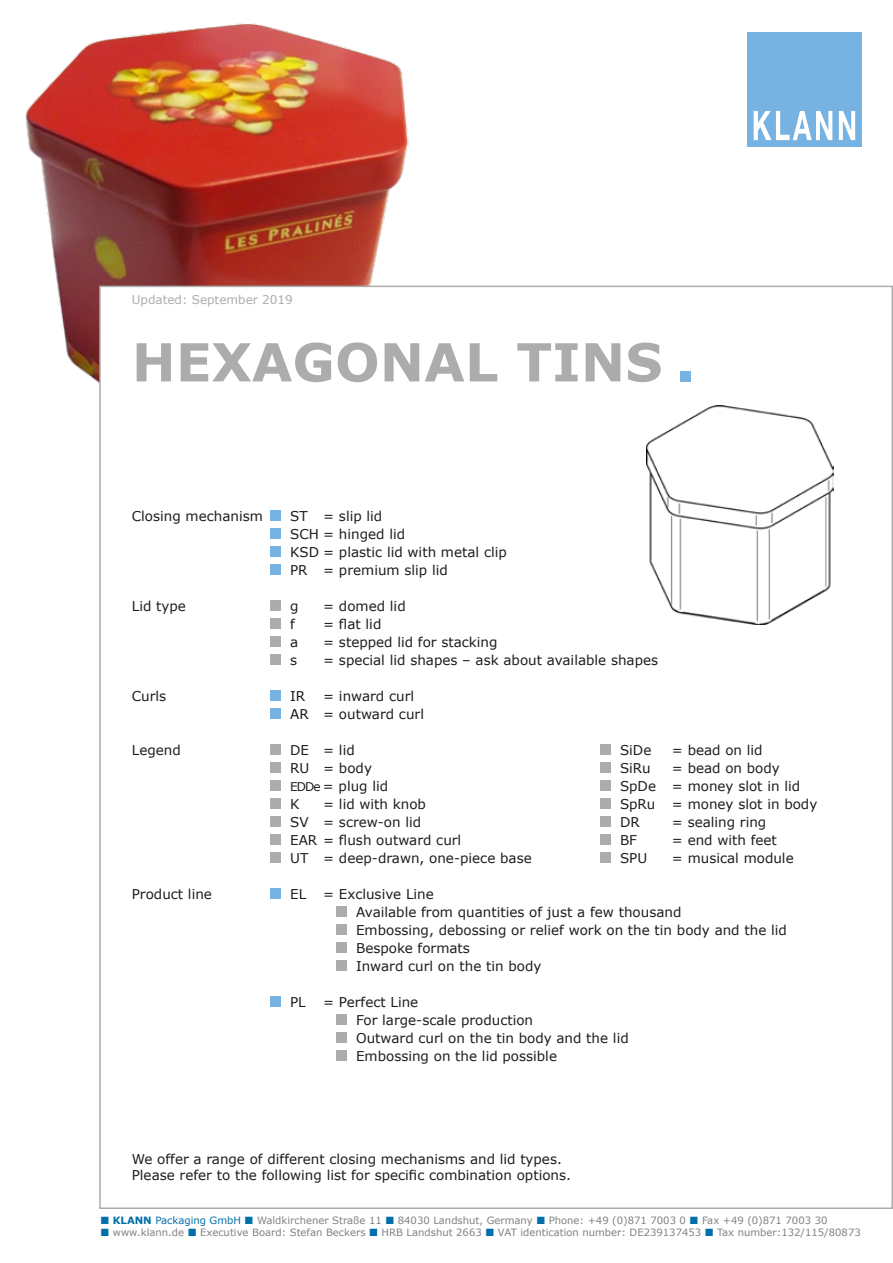
<style>
.page{position:relative;width:893px;height:1263px;background:#fff}
.page>*{position:absolute;margin:0;border:0;box-sizing:border-box;transform-origin:0 0}
.t1{font:700 52.5px "Verdana";color:#abacac}
.t2{font:13.5px/18px "Verdana";color:#1d1d1b}
.t3{font:12px "Verdana";color:#abacac}
.t4{font:10.05px "Verdana";color:#808180}
.t5{font:10.05px "Verdana";color:#006fa9}
.s1{font-size:12px}
.s2{font-weight:700}
</style>
<div class="page">
<div style="left:747px;top:32px;width:115px;height:115px;background:#76b2e2"></div>
<svg style="left:754px;top:111px;width:78px;height:29px"></svg>
<svg style="left:839px;top:111px;width:16px;height:29px"></svg>
<img style="left:25px;top:23px;width:471px;height:360px">
<div style="left:100px;top:286px;width:792px;height:922px;background:#fff"></div>
<div style="left:680px;top:371px;width:11px;height:10px;background:#76b2e2"></div>
<img style="left:647px;top:406px;width:186px;height:219px">
<div style="left:270px;top:510px;width:11px;height:11px;background:#76b2e2"></div>
<div style="left:270px;top:528px;width:11px;height:11px;background:#76b2e2"></div>
<div style="left:270px;top:546px;width:11px;height:11px;background:#76b2e2"></div>
<div style="left:270px;top:564px;width:11px;height:11px;background:#76b2e2"></div>
<div style="left:270px;top:600px;width:11px;height:11px;background:#abacac"></div>
<div style="left:270px;top:618px;width:11px;height:11px;background:#abacac"></div>
<div style="left:270px;top:636px;width:11px;height:11px;background:#abacac"></div>
<div style="left:270px;top:654px;width:11px;height:11px;background:#abacac"></div>
<div style="left:270px;top:690px;width:11px;height:11px;background:#76b2e2"></div>
<div style="left:270px;top:708px;width:11px;height:11px;background:#76b2e2"></div>
<div style="left:270px;top:744px;width:11px;height:11px;background:#abacac"></div>
<div style="left:600px;top:744px;width:10px;height:11px;background:#abacac"></div>
<div style="left:270px;top:762px;width:11px;height:11px;background:#abacac"></div>
<div style="left:600px;top:762px;width:10px;height:11px;background:#abacac"></div>
<div style="left:270px;top:780px;width:11px;height:11px;background:#abacac"></div>
<div style="left:600px;top:780px;width:10px;height:11px;background:#abacac"></div>
<div style="left:270px;top:798px;width:11px;height:11px;background:#abacac"></div>
<div style="left:600px;top:798px;width:10px;height:11px;background:#abacac"></div>
<div style="left:270px;top:816px;width:11px;height:11px;background:#abacac"></div>
<div style="left:600px;top:816px;width:10px;height:11px;background:#abacac"></div>
<div style="left:270px;top:834px;width:11px;height:11px;background:#abacac"></div>
<div style="left:600px;top:834px;width:10px;height:11px;background:#abacac"></div>
<div style="left:270px;top:852px;width:11px;height:11px;background:#abacac"></div>
<div style="left:600px;top:852px;width:10px;height:11px;background:#abacac"></div>
<div style="left:270px;top:888px;width:11px;height:11px;background:#76b2e2"></div>
<div style="left:336px;top:906px;width:11px;height:11px;background:#abacac"></div>
<div style="left:336px;top:924px;width:11px;height:11px;background:#abacac"></div>
<div style="left:336px;top:942px;width:11px;height:11px;background:#abacac"></div>
<div style="left:336px;top:960px;width:11px;height:11px;background:#abacac"></div>
<div style="left:270px;top:996px;width:11px;height:11px;background:#76b2e2"></div>
<div style="left:336px;top:1014px;width:11px;height:11px;background:#abacac"></div>
<div style="left:336px;top:1032px;width:11px;height:11px;background:#abacac"></div>
<div style="left:336px;top:1050px;width:11px;height:11px;background:#abacac"></div>
<p class="t3" style="left:132px;top:291px;width:162px">Updated: September 2019</p>
<h1 class="t1" style="left:132px;top:325px;width:532px">HEXAGONAL TINS</h1>
<p class="t2" style="left:132px;top:507px;width:133px">Closing mechanism</p>
<p class="t2" style="left:290px;top:507px;width:218px">ST = slip lid<br>SCH = hinged lid<br>KSD = plastic lid with metal clip<br>PR = premium slip lid</p>
<p class="t2" style="left:132px;top:597px;width:56px">Lid type</p>
<p class="t2" style="left:290px;top:597px;width:10px">g</p>
<p class="t2" style="left:323px;top:597px;width:84px">= domed lid</p>
<p class="t2" style="left:290px;top:615px;width:6px">f</p>
<p class="t2" style="left:323px;top:615px;width:60px">= flat lid</p>
<p class="t2" style="left:290px;top:633px;width:10px">a</p>
<p class="t2" style="left:323px;top:633px;width:176px">= stepped lid for stacking</p>
<p class="t2" style="left:290px;top:651px;width:9px">s</p>
<p class="t2" style="left:323px;top:651px;width:337px">= special lid shapes – ask about available shapes</p>
<p class="t2" style="left:132px;top:687px;width:36px">Curls</p>
<p class="t2" style="left:290px;top:687px;width:17px">IR</p>
<p class="t2" style="left:290px;top:687px;width:135px;text-indent:33px">= inward curl<br>AR = outward curl</p>
<p class="t2" style="left:132px;top:741px;width:50px">Legend</p>
<p class="t2" style="left:290px;top:741px;width:66px">DE = lid</p>
<p class="t2" style="left:620px;top:741px;width:33px">SiDe</p>
<p class="t2" style="left:672px;top:741px;width:92px">= bead on lid</p>
<p class="t2" style="left:290px;top:759px;width:83px">RU = body</p>
<p class="t2" style="left:620px;top:759px;width:32px">SiRu</p>
<p class="t2" style="left:672px;top:759px;width:110px">= bead on body</p>
<p class="t2" style="left:290px;top:777px;width:100px"><span class="s1">EDDe</span> = plug lid</p>
<p class="t2" style="left:620px;top:777px;width:182px">SpDe = money slot in lid</p>
<p class="t2" style="left:290px;top:795px;width:11px">K</p>
<p class="t2" style="left:323px;top:795px;width:104px">= lid with knob</p>
<p class="t2" style="left:620px;top:795px;width:199px">SpRu = money slot in body</p>
<p class="t2" style="left:290px;top:813px;width:133px">SV = screw-on lid</p>
<p class="t2" style="left:620px;top:813px;width:21px">DR</p>
<p class="t2" style="left:672px;top:813px;width:96px">= sealing ring</p>
<p class="t2" style="left:290px;top:831px;width:173px">EAR = flush outward curl</p>
<p class="t2" style="left:620px;top:831px;width:19px">BF</p>
<p class="t2" style="left:672px;top:831px;width:107px">= end with feet</p>
<p class="t2" style="left:290px;top:849px;width:243px">UT = deep-drawn, one-piece base</p>
<p class="t2" style="left:620px;top:849px;width:29px">SPU</p>
<p class="t2" style="left:672px;top:849px;width:123px">= musical module</p>
<p class="t2" style="left:132px;top:885px;width:82px">Product line</p>
<p class="t2" style="left:290px;top:885px;width:18px">EL</p>
<p class="t2" style="left:356px;top:885px;width:432px;text-indent:-33px">= Exclusive Line<br>Available from quantities of just a few thousand<br>Embossing, debossing or relief work on the tin body and the lid Bespoke formats<br>Inward curl on the tin body</p>
<p class="t2" style="left:290px;top:993px;width:17px">PL</p>
<p class="t2" style="left:356px;top:993px;width:274px;text-indent:-33px">= Perfect Line<br>For large-scale production<br>Outward curl on the tin body and the lid<br>Embossing on the lid possible</p>
<p class="t2" style="left:132px;top:1150px;width:441px;line-height:16.2px">We offer a range of different closing mechanisms and lid types.<br>Please refer to the following list for specific combination options.</p>
<p class="t5" style="left:113px;top:1214px;width:130px"><span class="s2">KLANN</span> Packaging GmbH</p>
<p class="t4" style="left:257px;top:1214px;width:126px">Waldkirchener Straße 11</p>
<p class="t4" style="left:398px;top:1214px;width:136px">84030 Landshut, Germany</p>
<p class="t4" style="left:549px;top:1214px;width:139px">Phone: +49 (0)871 7003 0</p>
<p class="t4" style="left:702px;top:1214px;width:127px">Fax +49 (0)871 7003 30</p>
<p class="t4" style="left:113px;top:1226px;width:73px">www.klann.de</p>
<p class="t4" style="left:200px;top:1226px;width:167px">Executive Board: Stefan Beckers</p>
<p class="t4" style="left:382px;top:1226px;width:102px">HRB Landshut 2663</p>
<p class="t4" style="left:498px;top:1226px;width:205px">VAT identication number: DE239137453</p>
<p class="t4" style="left:717px;top:1226px;width:145px">Tax number:132/115/80873</p>
</div>
